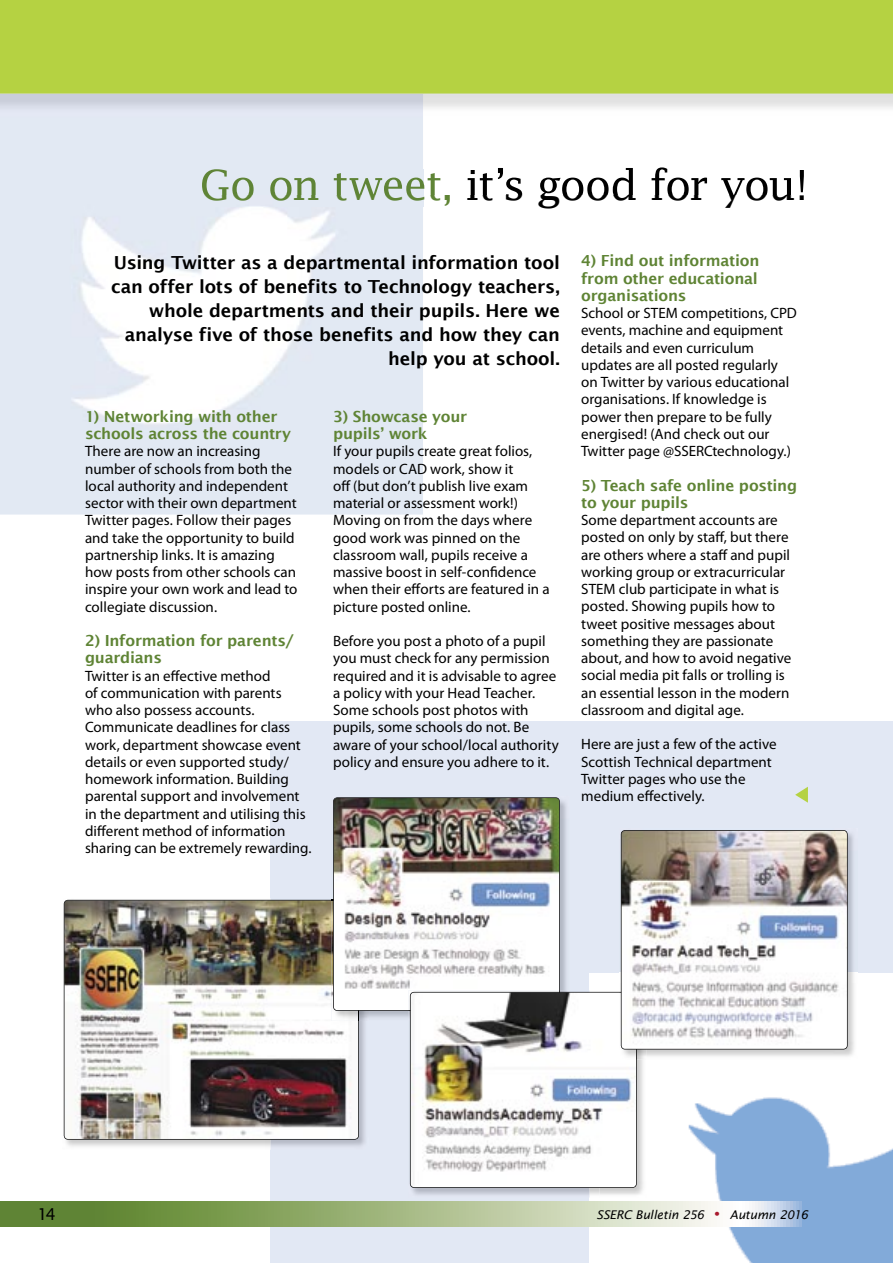
<style>
.page{position:relative;width:893px;height:1263px;background:#fff}
.page>*{position:absolute;margin:0;border:0;box-sizing:border-box;transform-origin:0 0}
.t1{font:42px "Lucida Fax";letter-spacing:-.04em;color:#000}
.t2{font:600 18px/24px "Lucida Sans";letter-spacing:-.01em;color:#000;text-align:right}
.t3{font:16.5px "Lucida Sans";color:#000}
.t4{font:600 15.3px/17.2px "Lucida Sans";letter-spacing:-.015em;color:#5f8435}
.t5{font:15px/17.2px "Myriad Pro";color:#000}
.t6{font:italic 12px "Lucida Sans";letter-spacing:-.01em;color:#000}
.s1{color:#5f8435}
.s2{font-style:normal;font-size:28.5px;color:#a9192d}
</style>
<div class="page">
<div style="left:271px;top:721px;width:622px;height:542px;background:#e2e8f4"></div>
<img style="left:600px;top:983px;width:293px;height:280px">
<div style="left:202px;top:194px;width:221px;height:12px;background:#e2e9f3"></div>
<img style="left:63px;top:898px;width:302px;height:251px">
<img style="left:64px;top:900px;width:295px;height:240px">
<svg style="left:795px;top:787px;width:13px;height:16px"></svg>
<div style="left:0;top:173px;width:468px;height:21px;background:#e2e9f3"></div>
<img style="left:202px;top:173px;width:251px;height:21px">
<img style="left:468px;top:173px;width:336px;height:21px">
<svg style="left:0;top:0;width:893px;height:173px"></svg>
<svg style="left:0;top:1201px;width:801px;height:26px;background:#a5b98a"></svg>
<img style="left:369px;top:800px;width:198px;height:218px">
<img style="left:332px;top:898px;width:37px;height:123px">
<img style="left:332px;top:901px;width:26px;height:120px">
<svg style="left:358px;top:1011px;width:2px;height:10px"></svg>
<img style="left:333px;top:797px;width:227px;height:214px">
<img style="left:409px;top:990px;width:237px;height:207px">
<img style="left:408px;top:990px;width:152px;height:21px">
<svg style="left:410px;top:992px;width:227px;height:196px;background:#d3d3d2"></svg>
<img style="left:619px;top:832px;width:238px;height:227px">
<img style="left:619px;top:990px;width:27px;height:69px">
<img style="left:619px;top:992px;width:18px;height:67px">
<img style="left:621px;top:830px;width:227px;height:219px">
<h1 class="t1" style="left:199px;top:161px;width:610px"><span class="s1">Go on tweet,</span> it’s good for you!</h1>
<p class="t2" style="left:111px;top:250px;width:450px">Using Twitter as a departmental information tool can offer lots of benefits to Technology teachers, whole departments and their pupils. Here we analyse five of those benefits and how they can help you at school.</p>
<p class="t4" style="left:85px;top:408px;width:208px">1) Networking with other schools across the country</p>
<p class="t5" style="left:85px;top:443px;width:214px">There are now an increasing number of schools from both the local authority and independent sector with their own department<br>Twitter pages. Follow their pages and take the opportunity to build partnership links. It is amazing how posts from other schools can inspire your own work and lead to collegiate discussion.</p>
<p class="t4" style="left:85px;top:632px;width:210px">2) Information for parents/ guardians</p>
<p class="t5" style="left:85px;top:667px;width:228px">Twitter is an effective method<br>of communication with parents who also possess accounts.<br>Communicate deadlines for class work, department showcase event details or even supported study/ homework information. Building parental support and involvement in the department and utilising this different method of information sharing can be extremely rewarding.</p>
<p class="t4" style="left:333px;top:408px;width:136px">3) Showcase your pupils’ work</p>
<p class="t5" style="left:333px;top:443px;width:218px">If your pupils create great folios, models or CAD work, show it<br>off (but don’t publish live exam material or assessment work!)<br>Moving on from the days where good work was pinned on the classroom wall, pupils receive a massive boost in self-confidence when their efforts are featured in a picture posted online.</p>
<p class="t5" style="left:333px;top:633px;width:227px">Before you post a photo of a pupil you must check for any permission required and it is advisable to agree a policy with your Head Teacher.<br>Some schools post photos with pupils, some schools do not. Be aware of your school/local authority policy and ensure you adhere to it.</p>
<p class="t4" style="left:581px;top:252px;width:180px;text-align:justify">4) Find out information from other educational organisations</p>
<p class="t5" style="left:581px;top:305px;width:217px">School or STEM competitions, CPD events, machine and equipment details and even curriculum updates are all posted regularly on Twitter by various educational organisations. If knowledge is power then prepare to be fully energised! (And check out our<br>Twitter page @SSERCtechnology.)</p>
<p class="t4" style="left:581px;top:476px;width:218px">5) Teach safe online posting to your pupils</p>
<p class="t5" style="left:581px;top:512px;width:212px">Some department accounts are posted on only by staff, but there are others where a staff and pupil working group or extracurricular<br>STEM club participate in what is posted. Showing pupils how to tweet positive messages about something they are passionate about, and how to avoid negative social media pit falls or trolling is an essential lesson in the modern classroom and digital age.</p>
<p class="t5" style="left:581px;top:736px;width:197px">Here are just a few of the active<br>Scottish Technical department<br>Twitter pages who use the medium effectively.</p>
<p class="t3" style="left:37px;top:1204px;width:20px">14</p>
<p class="t6" style="left:596px;top:1208px;width:213px">SSERC Bulletin 256 <span class="s2">•</span> Autumn 2016</p>
</div>
